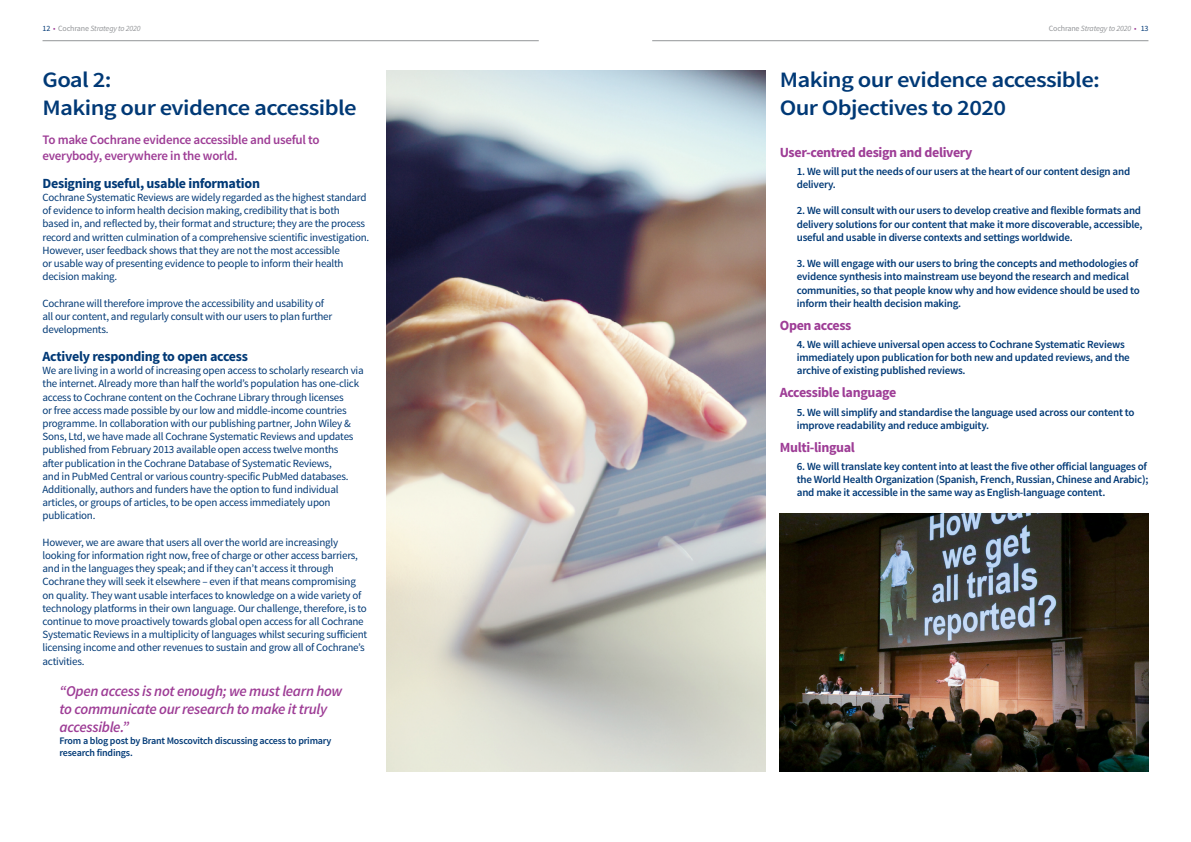
<style>
.page{position:relative;width:1191px;height:842px;background:#fff}
.page>*{position:absolute;margin:0;border:0;box-sizing:border-box;transform-origin:0 0}
.t1{font:600 22px/28px "Source Sans Pro";letter-spacing:-.025em;color:#003976;scale:1.12 1}
.t2{font:italic 600 15px/18px "Source Sans Pro";letter-spacing:-.02em;color:#9e3d96}
.t3{font:700 14px "Source Sans Pro";letter-spacing:-.025em;color:#9e3d96}
.t4{font:700 14px "Source Sans Pro";letter-spacing:-.02em;color:#003976}
.t5{font:600 13px/15.6px "Source Sans Pro";letter-spacing:-.02em;color:#9e3d96}
.t6{font:11px/13.2px "Source Sans Pro";letter-spacing:-.02em;color:#003976}
.t7{font:600 11px/13.2px "Source Sans Pro";letter-spacing:-.02em;color:#003976}
.t8{font:600 10px/12px "Source Sans Pro";letter-spacing:-.02em;color:#003976}
.t9{font:italic 8px "Source Sans Pro";letter-spacing:-.02em;color:#939598}
.s1{font-style:normal;color:#003976}
.s2{font-style:normal;color:#9e3d96}
.s3{font-style:normal}
</style>
<div class="page">
<hr style="left:43px;top:41px;width:496px;height:1px;background:#939598">
<hr style="left:652px;top:41px;width:496px;height:1px;background:#939598">
<img style="left:386px;top:71px;width:379px;height:700px">
<img style="left:780px;top:513px;width:368px;height:258px">
<p class="t9" style="left:43px;top:23px;width:100px"><span class="s1">12</span> <span class="s2">•</span> <span class="s3">Cochrane</span> Strategy to 2020</p>
<p class="t9" style="left:1048px;top:23px;width:101px"><span class="s3">Cochrane</span> Strategy to 2020 <span class="s2">•</span> <span class="s1">13</span></p>
<h1 class="t1" style="left:780px;top:67px;width:287px">Making our evidence accessible:<br>Our Objectives to 2020</h1>
<p class="t3" style="left:780px;top:143px;width:194px">User-centred design and delivery</p>
<p class="t7" style="left:797px;top:165px;width:335px">1. We will put the needs of our users at the heart of our content design and delivery.</p>
<p class="t7" style="left:797px;top:204px;width:347px">2. We will consult with our users to develop creative and flexible formats and delivery solutions for our content that make it more discoverable, accessible, useful and usable in diverse contexts and settings worldwide.</p>
<p class="t7" style="left:797px;top:257px;width:344px">3. We will engage with our users to bring the concepts and methodologies of evidence synthesis into mainstream use beyond the research and medical communities, so that people know why and how evidence should be used to inform their health decision making.</p>
<p class="t3" style="left:780px;top:316px;width:73px">Open access</p>
<p class="t7" style="left:797px;top:338px;width:334px">4. We will achieve universal open access to Cochrane Systematic Reviews immediately upon publication for both new and updated reviews, and the archive of existing published reviews.</p>
<p class="t3" style="left:780px;top:384px;width:118px">Accessible language</p>
<p class="t7" style="left:797px;top:406px;width:339px">5. We will simplify and standardise the language used across our content to improve readability and reduce ambiguity.</p>
<p class="t3" style="left:780px;top:438px;width:77px">Multi-lingual</p>
<p class="t7" style="left:797px;top:460px;width:353px">6. We will translate key content into at least the five other official languages of the World Health Organization (Spanish, French, Russian, Chinese and Arabic); and make it accessible in the same way as English-language content.</p>
<h1 class="t1" style="left:43px;top:67px;width:282px">Goal 2:<br>Making our evidence accessible</h1>
<p class="t5" style="left:43px;top:132px;width:279px">To make Cochrane evidence accessible and useful to everybody, everywhere in the world.</p>
<p class="t4" style="left:43px;top:174px;width:219px">Designing useful, usable information</p>
<p class="t6" style="left:43px;top:191px;width:328px">Cochrane Systematic Reviews are widely regarded as the highest standard of evidence to inform health decision making, credibility that is both based in, and reflected by, their format and structure; they are the process record and written culmination of a comprehensive scientific investigation.<br>However, user feedback shows that they are not the most accessible<br>or usable way of presenting evidence to people to inform their health decision making.</p>
<p class="t6" style="left:43px;top:297px;width:291px">Cochrane will therefore improve the accessibility and usability of all our content, and regularly consult with our users to plan further developments.</p>
<p class="t4" style="left:43px;top:347px;width:207px">Actively responding to open access</p>
<p class="t6" style="left:43px;top:364px;width:323px">We are living in a world of increasing open access to scholarly research via the internet. Already more than half the world’s population has one-click access to Cochrane content on the Cochrane Library through licenses<br>or free access made possible by our low and middle-income countries programme. In collaboration with our publishing partner, John Wiley &amp; Sons, Ltd, we have made all Cochrane Systematic Reviews and updates published from February 2013 available open access twelve months<br>after publication in the Cochrane Database of Systematic Reviews,<br>and in PubMed Central or various country-specific PubMed databases.<br>Additionally, authors and funders have the option to fund individual articles, or groups of articles, to be open access immediately upon publication.</p>
<p class="t6" style="left:43px;top:536px;width:326px">However, we are aware that users all over the world are increasingly looking for information right now, free of charge or other access barriers, and in the languages they speak; and if they can’t access it through Cochrane they will seek it elsewhere – even if that means compromising on quality. They want usable interfaces to knowledge on a wide variety of technology platforms in their own language. Our challenge, therefore, is to continue to move proactively towards global open access for all Cochrane Systematic Reviews in a multiplicity of languages whilst securing sufficient licensing income and other revenues to sustain and grow all of Cochrane’s activities.</p>
<h2 class="t2" style="left:60px;top:682px;width:284px">“Open access is not enough; we must learn how to communicate our research to make it truly accessible.”</h2>
<p class="t8" style="left:60px;top:735px;width:273px">From a blog post by Brant Moscovitch discussing access to primary research findings.</p>
</div>
